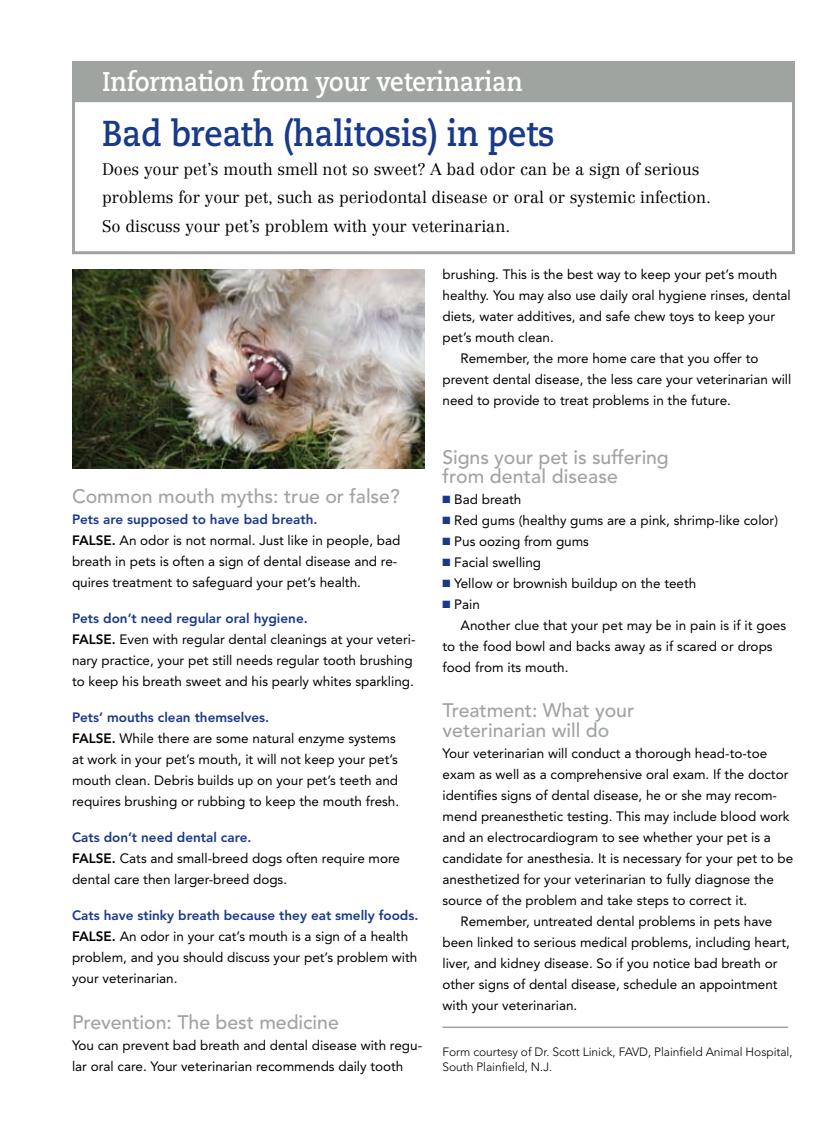
<style>
.page{position:relative;width:837px;height:1134px;background:#fff}
.page>*{position:absolute;margin:0;border:0;box-sizing:border-box;transform-origin:0 0}
.t1{font:700 36px "Caecilia LT Std";letter-spacing:-.005em;color:#193989;scale:.9 1}
.t2{font:700 27px "Caecilia LT Std";letter-spacing:-.005em;color:#fff;scale:.9 1}
.t3{font:500 19.5px/19.5px "Avenir LT Std";color:#a0a4a1}
.t4{font:300 16.5px/28.5px "Centennial LT Std";color:#000}
.t5{font:13.5px/21px "Avenir LT Std";color:#000}
.t6{font:300 12px/15px "Avenir LT Std";letter-spacing:-.005em;color:#000}
.s1{font-weight:800;color:#193989}
.s2{font-weight:800}
.s3{color:#193989}
</style>
<div class="page">
<div style="left:72px;top:99px;width:723px;height:155px;border:3px solid #a0a4a1"></div>
<div style="left:72px;top:62px;width:723px;height:38px;background:#a0a4a1"></div>
<img style="left:72px;top:269px;width:352px;height:200px">
<hr style="left:442px;top:1027px;width:346px;height:1px;background:#a0a4a1">
<h2 class="t2" style="left:102px;top:66px;width:469px">Information from your veterinarian</h2>
<h1 class="t1" style="left:102px;top:113px;width:505px">Bad breath (halitosis) in pets</h1>
<p class="t4" style="left:102px;top:155px;width:611px">Does your pet’s mouth smell not so sweet? A bad odor can be a sign of serious problems for your pet, such as periodontal disease or oral or systemic infection.<br>So discuss your pet’s problem with your veterinarian.</p>
<h3 class="t3" style="left:72px;top:486px;width:329px">Common mouth myths: true or false?</h3>
<p class="t5" style="left:72px;top:508px;width:330px"><span class="s1">Pets are supposed to have bad breath.<br></span><span class="s2">False.</span> An odor is not normal. Just like in people, bad breath in pets is often a sign of dental disease and re&shy;quires treatment to safeguard your pet’s health.</p>
<p class="t5" style="left:72px;top:607px;width:345px"><span class="s1">Pets don’t need regular oral hygiene.<br></span><span class="s2">False.</span> Even with regular dental cleanings at your veteri&shy;nary practice, your pet still needs regular tooth brushing to keep his breath sweet and his pearly whites sparkling.</p>
<p class="t5" style="left:72px;top:706px;width:329px"><span class="s1">Pets’ mouths clean themselves.<br></span><span class="s2">False.</span> While there are some natural enzyme systems at work in your pet’s mouth, it will not keep your pet’s mouth clean. Debris builds up on your pet’s teeth and requires brushing or rubbing to keep the mouth fresh.</p>
<p class="t5" style="left:72px;top:826px;width:330px"><span class="s1">Cats don’t need dental care.<br></span><span class="s2">False.</span> Cats and small-breed dogs often require more dental care then larger-breed dogs.</p>
<p class="t5" style="left:72px;top:904px;width:348px"><span class="s1">Cats have stinky breath because they eat smelly foods.<br></span><span class="s2">False.</span> An odor in your cat’s mouth is a sign of a health problem, and you should discuss your pet’s problem with your veterinarian.</p>
<h3 class="t3" style="left:72px;top:1013px;width:268px">Prevention: The best medicine</h3>
<p class="t5" style="left:72px;top:1035px;width:352px">You can prevent bad breath and dental disease with regu&shy;lar oral care. Your veterinarian recommends daily tooth</p>
<p class="t5" style="left:442px;top:264px;width:336px">brushing. This is the best way to keep your pet’s mouth</p>
<p class="t5" style="left:442px;top:285px;width:350px">healthy. You may also use daily oral hygiene rinses, dental</p>
<p class="t5" style="left:442px;top:306px;width:334px">diets, water additives, and safe chew toys to keep your</p>
<p class="t5" style="left:442px;top:327px;width:113px">pet’s mouth clean.</p>
<p class="t5" style="left:460px;top:348px;width:300px">Remember, the more home care that you offer to</p>
<p class="t5" style="left:442px;top:369px;width:350px">prevent dental disease, the less care your veterinarian will</p>
<p class="t5" style="left:442px;top:390px;width:290px">need to provide to treat problems in the future.</p>
<h3 class="t3" style="left:442px;top:447px;width:228px">Signs your pet is suffering from dental disease</h3>
<p class="t5" style="left:442px;top:489px;width:80px"><span class="s3">■</span> Bad breath</p>
<p class="t5" style="left:442px;top:510px;width:337px"><span class="s3">■</span> Red gums (healthy gums are a pink, shrimp-like color)</p>
<p class="t5" style="left:442px;top:531px;width:148px"><span class="s3">■</span> Pus oozing from gums</p>
<p class="t5" style="left:442px;top:552px;width:100px"><span class="s3">■</span> Facial swelling</p>
<p class="t5" style="left:442px;top:573px;width:255px"><span class="s3">■</span> Yellow or brownish buildup on the teeth</p>
<p class="t5" style="left:442px;top:594px;width:39px"><span class="s3">■</span> Pain</p>
<p class="t5" style="left:460px;top:615px;width:327px">Another clue that your pet may be in pain is if it goes</p>
<p class="t5" style="left:442px;top:636px;width:332px">to the food bowl and backs away as if scared or drops</p>
<p class="t5" style="left:442px;top:657px;width:128px">food from its mouth.</p>
<h3 class="t3" style="left:442px;top:701px;width:193px">Treatment: What your veterinarian will do</h3>
<p class="t5" style="left:442px;top:742px;width:326px">Your veterinarian will conduct a thorough head-to-toe</p>
<p class="t5" style="left:442px;top:763px;width:347px">exam as well as a comprehensive oral exam. If the doctor</p>
<p class="t5" style="left:442px;top:784px;width:336px">identifies signs of dental disease, he or she may recom-</p>
<p class="t5" style="left:442px;top:805px;width:349px">mend preanesthetic testing. This may include blood work</p>
<p class="t5" style="left:442px;top:826px;width:330px">and an electrocardiogram to see whether your pet is a</p>
<p class="t5" style="left:442px;top:847px;width:352px">candidate for anesthesia. It is necessary for your pet to be</p>
<p class="t5" style="left:442px;top:868px;width:333px">anesthetized for your veterinarian to fully diagnose the</p>
<p class="t5" style="left:442px;top:889px;width:306px">source of the problem and take steps to correct it.</p>
<p class="t5" style="left:460px;top:910px;width:313px">Remember, untreated dental problems in pets have</p>
<p class="t5" style="left:442px;top:931px;width:349px">been linked to serious medical problems, including heart,</p>
<p class="t5" style="left:442px;top:952px;width:336px">liver, and kidney disease. So if you notice bad breath or</p>
<p class="t5" style="left:442px;top:973px;width:337px">other signs of dental disease, schedule an appointment</p>
<p class="t5" style="left:442px;top:994px;width:136px">with your veterinarian.</p>
<p class="t6" style="left:442px;top:1044px;width:352px">Form courtesy of Dr. Scott Linick, FAVD, Plainfield Animal Hospital,<br>South Plainfield, N.J.</p>
</div>
